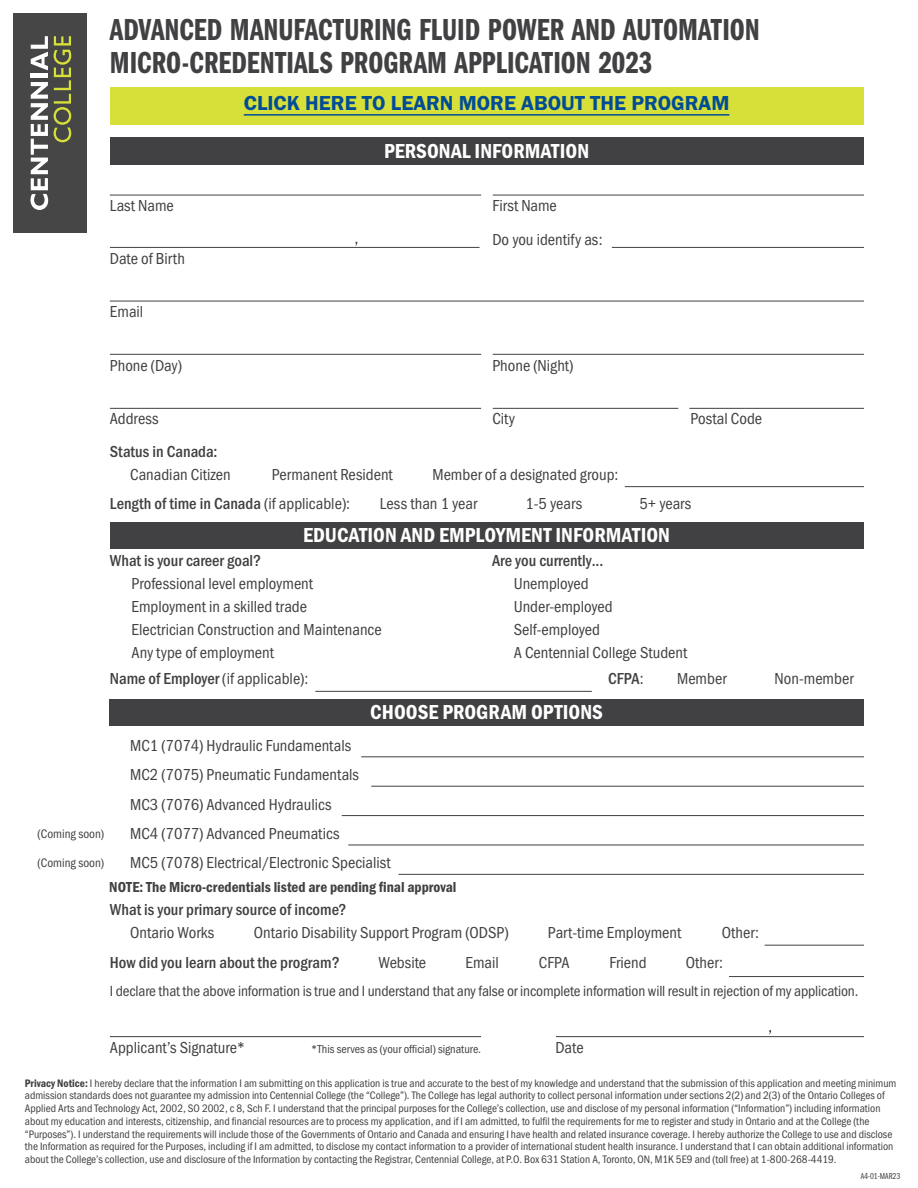
<style>
.page{position:relative;width:918px;height:1188px;background:#fff}
.page>*{position:absolute;margin:0;border:0;box-sizing:border-box;transform-origin:0 0}
.t1{font:31.5px/33px "Franklin Gothic URW Com Dem";color:#414042}
.Subheaders{font:21px "Franklin Gothic URW Con Dem";color:#fff}
.Click_here_Hyperlink{font:21px "Franklin Gothic URW Dem";color:#004c97}
.Program_Options_Body{font:16.5px "Franklin Gothic URW Cond";color:#414042}
.Education_and_Employ{font:16.5px "Franklin Gothic URW Cond";color:#414042}
.Education_and_Employ-2{font:500 16.5px "Franklin Gothic URW Con";color:#414042}
.Body{font:16.5px "Franklin Gothic URW Cond";color:#414042}
.t2{font:15.15px "Franklin Gothic URW Cond";letter-spacing:-.01em;color:#414042}
.t3{font:15px "Franklin Gothic URW Con Dem";color:#414042}
.t4{font:12.75px "Franklin Gothic URW Cond";color:#414042}
.t5{font:12px "Franklin Gothic URW Cond";color:#414042}
.Privacy_Notice_Body{font:11.25px/12.8px "Franklin Gothic URW Cond";color:#414042}
.t6{font:9px "Franklin Gothic URW Com Boo";color:#414042}
.s1{font-family:"Franklin Gothic URW Cond";font-weight:400}
.s2{font-family:"Franklin Gothic URW Con";font-weight:500}
.s3{font-family:"Franklin Gothic URW Con Dem"}
</style>
<div class="page">
<div style="left:14px;top:14px;width:73px;height:219px;background:#464647"></div>
<svg style="left:31px;top:82px;width:17px;height:128px"></svg>
<div style="left:31px;top:73px;width:17px;height:5px;background:#fff"></div>
<svg style="left:31px;top:36px;width:17px;height:34px"></svg>
<svg style="left:54px;top:36px;width:17px;height:106px"></svg>
<div style="left:109px;top:699px;width:755px;height:27px;background:#414042"></div>
<hr style="left:110px;top:195px;width:371px;height:1px;background:#414042">
<hr style="left:493px;top:195px;width:371px;height:1px;background:#414042">
<div style="left:110px;top:522px;width:753px;height:27px;background:#414042"></div>
<div style="left:110px;top:137px;width:753px;height:27px;background:#414042"></div>
<hr style="left:110px;top:247px;width:370px;height:1px;background:#414042">
<hr style="left:612px;top:247px;width:252px;height:1px;background:#414042">
<hr style="left:110px;top:301px;width:754px;height:1px;background:#414042">
<hr style="left:110px;top:354px;width:371px;height:1px;background:#414042">
<hr style="left:493px;top:354px;width:371px;height:1px;background:#414042">
<hr style="left:110px;top:408px;width:371px;height:1px;background:#414042">
<hr style="left:493px;top:408px;width:185px;height:1px;background:#414042">
<hr style="left:689px;top:408px;width:175px;height:1px;background:#414042">
<hr style="left:625px;top:486px;width:239px;height:1px;background:#414042">
<hr style="left:729px;top:976px;width:135px;height:1px;background:#414042">
<hr style="left:315px;top:691px;width:277px;height:1px;background:#414042">
<hr style="left:361px;top:756px;width:503px;height:1px;background:#414042">
<hr style="left:110px;top:1036px;width:371px;height:1px;background:#414042">
<hr style="left:556px;top:1036px;width:308px;height:1px;background:#414042">
<div style="left:110px;top:87px;width:753px;height:37px;background:#d6e038"></div>
<hr style="left:244px;top:114px;width:485px;height:2px;background:#004c97">
<hr style="left:371px;top:786px;width:493px;height:1px;background:#414042">
<hr style="left:342px;top:815px;width:522px;height:1px;background:#414042">
<hr style="left:348px;top:845px;width:516px;height:1px;background:#414042">
<hr style="left:399px;top:874px;width:465px;height:1px;background:#414042">
<hr style="left:765px;top:945px;width:99px;height:1px;background:#414042">
<h1 class="t1" style="left:110px;top:12px;width:652px">ADVANCED MANUFACTURING FLUID POWER AND AUTOMATION<br>MICRO-CREDENTIALS PROGRAM APPLICATION 2023</h1>
<p class="Click_here_Hyperlink" style="left:244px;top:90px;width:487px">CLICK HERE TO LEARN MORE ABOUT THE PROGRAM</p>
<h2 class="Subheaders" style="left:384px;top:137px;width:207px">PERSONAL INFORMATION</h2>
<p class="Body" style="left:110px;top:194px;width:65px">Last Name</p>
<p class="Body" style="left:492px;top:194px;width:66px">First Name</p>
<p class="Body" style="left:110px;top:247px;width:77px">Date of Birth</p>
<p class="Program_Options_Body" style="left:110px;top:300px;width:35px">Email</p>
<p class="Body" style="left:492px;top:227px;width:112px">Do you identify as:</p>
<p class="Body" style="left:110px;top:353px;width:74px">Phone (Day)</p>
<p class="Body" style="left:492px;top:353px;width:82px">Phone (Night)</p>
<p class="Body" style="left:110px;top:407px;width:50px">Address</p>
<p class="Body" style="left:492px;top:407px;width:24px">City</p>
<p class="Body" style="left:690px;top:407px;width:73px">Postal Code</p>
<p class="Education_and_Employ-2" style="left:110px;top:441px;width:109px">Status in Canada:</p>
<p class="Program_Options_Body" style="left:130px;top:463px;width:102px">Canadian Citizen</p>
<p class="Program_Options_Body" style="left:272px;top:463px;width:122px">Permanent Resident</p>
<p class="Program_Options_Body" style="left:432px;top:463px;width:188px">Member of a designated group:</p>
<p class="Education_and_Employ-2" style="left:110px;top:493px;width:242px">Length of time in Canada <span class="s1">(if applicable):</span></p>
<p class="Program_Options_Body" style="left:380px;top:492px;width:99px">Less than 1 year</p>
<p class="Program_Options_Body" style="left:525px;top:492px;width:58px">1-5 years</p>
<p class="Program_Options_Body" style="left:639px;top:492px;width:53px">5+ years</p>
<h2 class="Subheaders" style="left:303px;top:521px;width:368px">EDUCATION AND EMPLOYMENT INFORMATION</h2>
<p class="Education_and_Employ-2" style="left:110px;top:550px;width:153px">What is your career goal?</p>
<p class="Education_and_Employ" style="left:132px;top:572px;width:183px">Professional level employment</p>
<p class="Education_and_Employ" style="left:132px;top:595px;width:177px">Employment in a skilled trade</p>
<p class="Education_and_Employ" style="left:132px;top:618px;width:252px">Electrician Construction and Maintenance</p>
<p class="Education_and_Employ" style="left:132px;top:641px;width:144px">Any type of employment</p>
<p class="Education_and_Employ-2" style="left:492px;top:550px;width:113px">Are you currently...</p>
<p class="Education_and_Employ" style="left:514px;top:572px;width:77px">Unemployed</p>
<p class="Education_and_Employ" style="left:514px;top:595px;width:100px">Under-employed</p>
<p class="Education_and_Employ" style="left:514px;top:618px;width:88px">Self-employed</p>
<p class="Education_and_Employ" style="left:514px;top:641px;width:175px">A Centennial College Student</p>
<p class="Program_Options_Body" style="left:110px;top:667px;width:200px"><span class="s2">Name of Employer</span> (if applicable):</p>
<p class="Education_and_Employ-2" style="left:608px;top:668px;width:37px">CFPA<span class="s1">:</span></p>
<p class="Program_Options_Body" style="left:677px;top:667px;width:51px">Member</p>
<p class="Program_Options_Body" style="left:775px;top:667px;width:80px">Non-member</p>
<p class="t4" style="left:38px;top:824px;width:68px">(Coming soon)</p>
<p class="t4" style="left:38px;top:853px;width:68px">(Coming soon)</p>
<h2 class="Subheaders" style="left:370px;top:698px;width:234px">CHOOSE PROGRAM OPTIONS</h2>
<p class="Program_Options_Body" style="left:130px;top:734px;width:223px">MC1 (7074) Hydraulic Fundamentals</p>
<p class="Program_Options_Body" style="left:130px;top:763px;width:230px">MC2 (7075) Pneumatic Fundamentals</p>
<p class="Program_Options_Body" style="left:130px;top:792px;width:203px">MC3 (7076) Advanced Hydraulics</p>
<p class="Program_Options_Body" style="left:130px;top:821px;width:211px">MC4 (7077) Advanced Pneumatics</p>
<p class="Program_Options_Body" style="left:130px;top:851px;width:262px">MC5 (7078) Electrical/Electronic Specialist</p>
<p class="t3" style="left:109px;top:877px;width:349px">NOTE: The Micro-credentials listed are pending final approval</p>
<p class="Education_and_Employ-2" style="left:110px;top:899px;width:238px">What is your primary source of income?</p>
<p class="Program_Options_Body" style="left:130px;top:921px;width:86px">Ontario Works</p>
<p class="Program_Options_Body" style="left:254px;top:921px;width:256px">Ontario Disability Support Program (ODSP)</p>
<p class="Program_Options_Body" style="left:548px;top:921px;width:135px">Part-time Employment</p>
<p class="Program_Options_Body" style="left:722px;top:921px;width:39px">Other:</p>
<p class="Education_and_Employ-2" style="left:110px;top:952px;width:231px">How did you learn about the program?</p>
<p class="Program_Options_Body" style="left:378px;top:951px;width:49px">Website</p>
<p class="Program_Options_Body" style="left:465px;top:951px;width:35px">Email</p>
<p class="Program_Options_Body" style="left:539px;top:951px;width:32px">CFPA</p>
<p class="Program_Options_Body" style="left:609px;top:951px;width:39px">Friend</p>
<p class="Program_Options_Body" style="left:686px;top:951px;width:39px">Other:</p>
<p class="t2" style="left:110px;top:980px;width:750px">I declare that the above information is true and I understand that any false or incomplete information will result in rejection of my application.</p>
<p class="Program_Options_Body" style="left:110px;top:1036px;width:137px">Applicant’s Signature*</p>
<p class="t5" style="left:311px;top:1041px;width:171px">*This serves as (your official) signature.</p>
<p class="Program_Options_Body" style="left:556px;top:1036px;width:30px">Date</p>
<p class="Privacy_Notice_Body" style="left:25px;top:1076px;width:873px"><span class="s3">Privacy Notice:</span> I hereby declare that the information I am submitting on this application is true and accurate to the best of my knowledge and understand that the submission of this application and meeting minimum admission standards does not guarantee my admission into Centennial College (the “College”). The College has legal authority to collect personal information under sections 2(2) and 2(3) of the Ontario Colleges of Applied Arts and Technology Act, 2002, SO 2002, c 8, Sch F. I understand that the principal purposes for the College’s collection, use and disclose of my personal information (“Information”) including information about my education and interests, citizenship, and financial resources are to process my application, and if I am admitted, to fulfil the requirements for me to register and study in Ontario and at the College (the “Purposes”). I understand the requirements will include those of the Governments of Ontario and Canada and ensuring I have health and related insurance coverage. I hereby authorize the College to use and disclose the Information as required for the Purposes, including if I am admitted, to disclose my contact information to a provider of international student health insurance. I understand that I can obtain additional information about the College’s collection, use and disclosure of the Information by contacting the Registrar, Centennial College, at P.O. Box 631 Station A, Toronto, ON, M1K 5E9 and (toll free) at 1-800-268-4419.</p>
<p class="t6" style="left:861px;top:1170px;width:41px">A4-01-MAR23</p>
</div>
